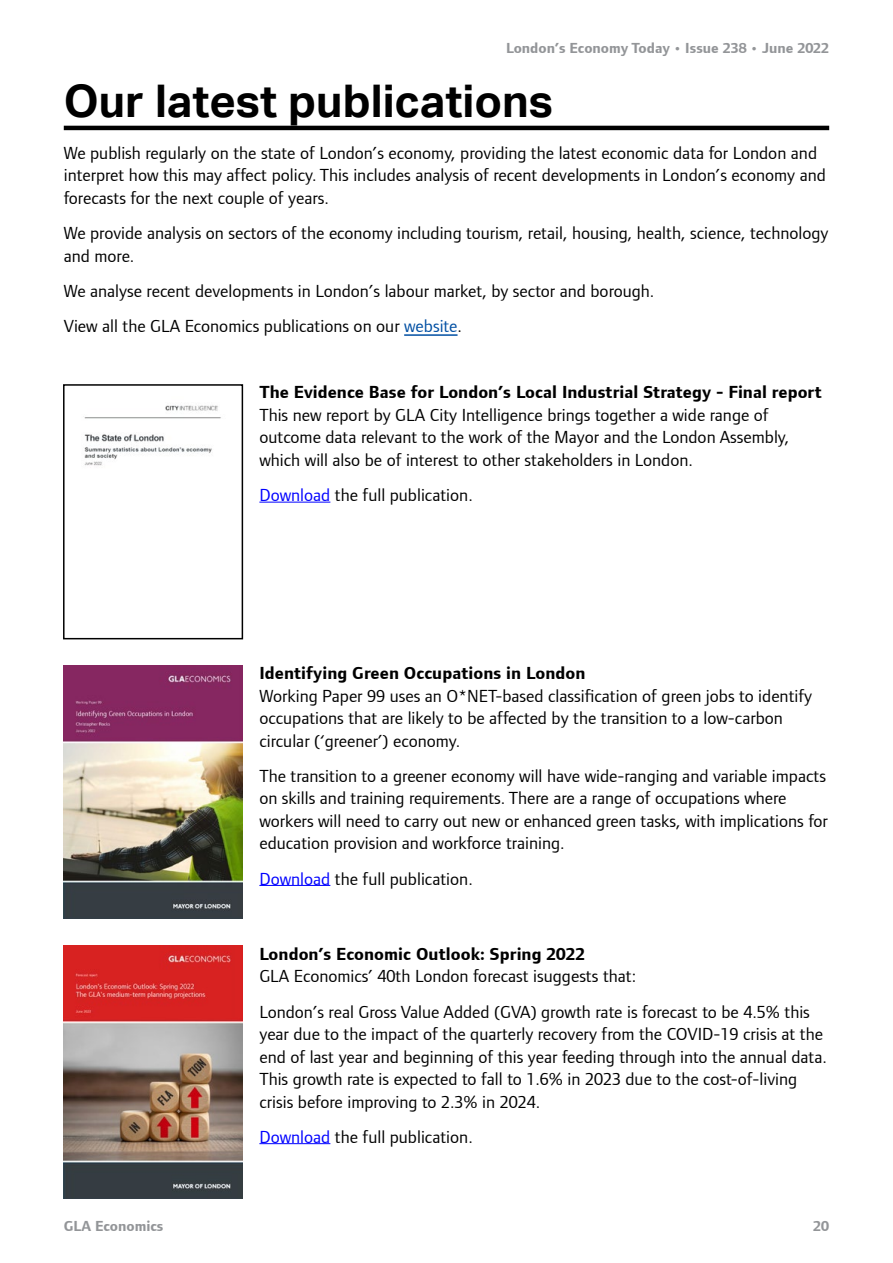
<style>
.page{position:relative;width:893px;height:1263px;background:#fff}
.page>*{position:absolute;margin:0;border:0;box-sizing:border-box;transform-origin:0 0}
.t1{font:700 45px "Aktiv Grotesk";color:#000}
.Body_text{font:18px/22.5px "Foundry Form Sans";color:#000}
.Heading_3{font:700 18px "Foundry Form Sans";letter-spacing:.005em;color:#000}
.t2{font:700 15px "Foundry Form Sans";color:#939598}
.s1{color:#004fa3}
.s2{color:#00f}
</style>
<div class="page">
<hr style="left:64px;top:126px;width:765px;height:4px;background:#000">
<img style="left:84px;top:405px;width:137px;height:61px">
<div style="left:63px;top:384px;width:180px;height:255px;border:2px solid #000"></div>
<img style="left:64px;top:945px;width:178px;height:253px">
<hr style="left:259px;top:1143px;width:71px;height:1px;background:#00f">
<hr style="left:259px;top:502px;width:71px;height:1px;background:#00f">
<hr style="left:404px;top:334px;width:54px;height:2px;background:#004fa3">
<hr style="left:259px;top:885px;width:71px;height:1px;background:#00f">
<img style="left:64px;top:665px;width:178px;height:254px">
<p class="t2" style="left:506px;top:40px;width:325px">London’s Economy Today • Issue 238 • June 2022</p>
<h1 class="t1" style="left:64px;top:75px;width:491px">Our latest publications</h1>
<p class="Body_text" style="left:64px;top:141px;width:764px">We publish regularly on the state of London’s economy, providing the latest economic data for London and interpret how this may affect policy. This includes analysis of recent developments in London’s economy and forecasts for the next couple of years.</p>
<p class="Body_text" style="left:64px;top:222px;width:766px">We provide analysis on sectors of the economy including tourism, retail, housing, health, science, technology and more.</p>
<p class="Body_text" style="left:64px;top:279px;width:592px">We analyse recent developments in London’s labour market, by sector and borough.</p>
<p class="Body_text" style="left:64px;top:315px;width:400px">View all the GLA Economics publications on our <span class="s1">website</span>.</p>
<p class="Heading_3" style="left:259px;top:382px;width:564px">The Evidence Base for London’s Local Industrial Strategy - Final report</p>
<p class="Body_text" style="left:259px;top:404px;width:532px">This new report by GLA City Intelligence brings together a wide range of outcome data relevant to the work of the Mayor and the London Assembly, which will also be of interest to other stakeholders in London.</p>
<p class="Body_text" style="left:259px;top:484px;width:215px"><span class="s2">Download</span> the full publication.</p>
<p class="Heading_3" style="left:259px;top:663px;width:328px">Identifying Green Occupations in London</p>
<p class="Body_text" style="left:259px;top:684px;width:554px">Working Paper 99 uses an O*NET-based classification of green jobs to identify occupations that are likely to be affected by the transition to a low-carbon circular (‘greener’) economy.</p>
<p class="Body_text" style="left:259px;top:764px;width:570px">The transition to a greener economy will have wide-ranging and variable impacts on skills and training requirements. There are a range of occupations where workers will need to carry out new or enhanced green tasks, with implications for education provision and workforce training.</p>
<p class="Body_text" style="left:259px;top:867px;width:215px"><span class="s2">Download</span> the full publication.</p>
<p class="Heading_3" style="left:259px;top:944px;width:327px">London’s Economic Outlook: Spring 2022</p>
<p class="Body_text" style="left:259px;top:965px;width:378px">GLA Economics’ 40th London forecast isuggests that:</p>
<p class="Body_text" style="left:259px;top:1000px;width:569px">London’s real Gross Value Added (GVA) growth rate is forecast to be 4.5% this year due to the impact of the quarterly recovery from the COVID-19 crisis at the end of last year and beginning of this year feeding through into the annual data.<br>This growth rate is expected to fall to 1.6% in 2023 due to the cost-of-living crisis before improving to 2.3% in 2024.</p>
<p class="Body_text" style="left:259px;top:1125px;width:215px"><span class="s2">Download</span> the full publication.</p>
<p class="t2" style="left:64px;top:1218px;width:101px">GLA Economics</p>
<p class="t2" style="left:813px;top:1218px;width:17px">20</p>
</div>
